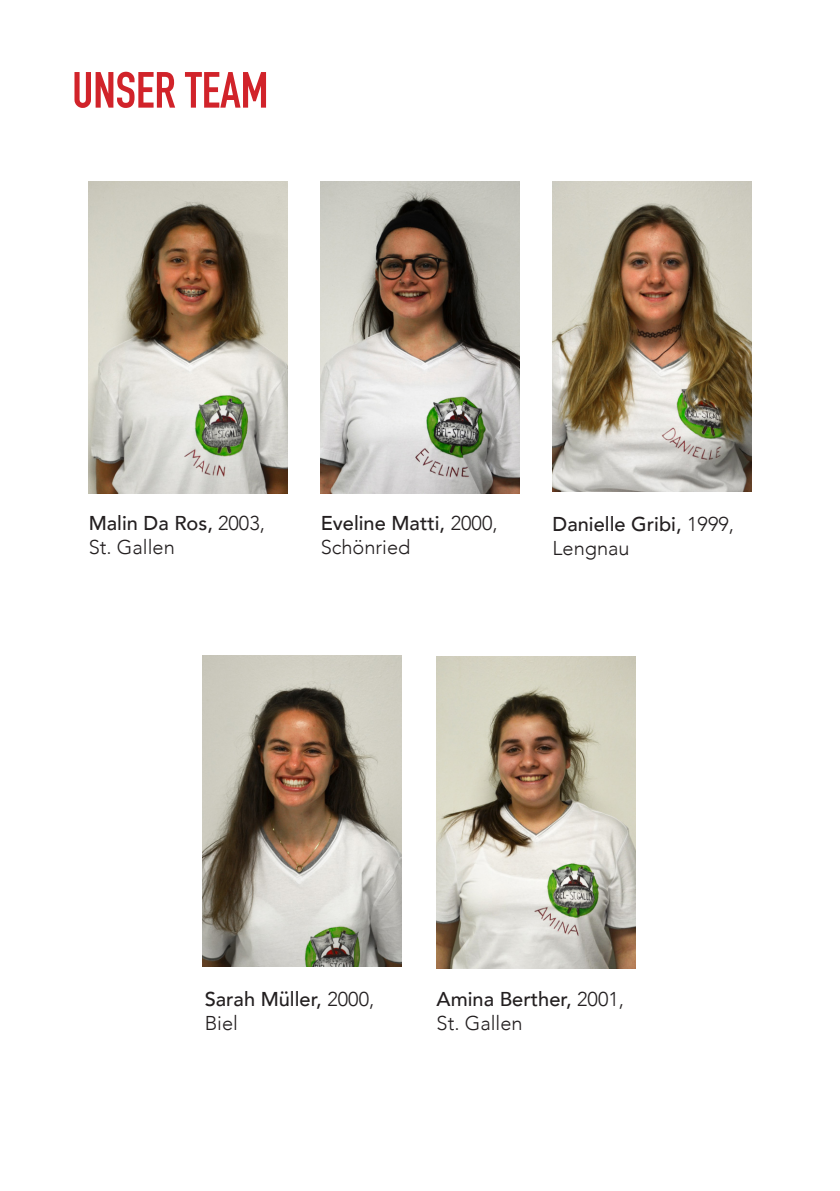
<style>
.page{position:relative;width:840px;height:1191px;background:#fff}
.page>*{position:absolute;margin:0;border:0;box-sizing:border-box;transform-origin:0 0}
.t1{font:700 50px "DIN Condensed";color:#d1232a}
.t2{font:300 20px/24px "Avenir";color:#231f20}
.t3{font:500 20px/24px "Avenir";color:#231f20}
.s1{font-weight:500}
.s2{font-weight:300}
</style>
<div class="page">
<img style="left:89px;top:181px;width:198px;height:312px">
<img style="left:320px;top:181px;width:199px;height:312px">
<img style="left:552px;top:181px;width:198px;height:311px">
<img style="left:202px;top:655px;width:199px;height:312px">
<img style="left:436px;top:656px;width:199px;height:312px">
<p class="t1" style="left:72px;top:61px;width:198px">UNSER TEAM</p>
<p class="t2" style="left:89px;top:511px;width:178px"><span class="s1">Malin Da Ros,</span> 2003,<br>St. Gallen</p>
<p class="t2" style="left:320px;top:511px;width:178px"><span class="s1">Eveline Matti,</span> 2000,<br>Schönried</p>
<p class="t3" style="left:552px;top:511px;width:183px">Danielle Gribi, <span class="s2">1999,<br>Lengnau</span></p>
<p class="t3" style="left:204px;top:986px;width:171px">Sarah Müller, <span class="s2">2000,<br>Biel</span></p>
<p class="t2" style="left:436px;top:987px;width:189px"><span class="s1">Amina Berther,</span> 2001,<br>St. Gallen</p>
</div>
